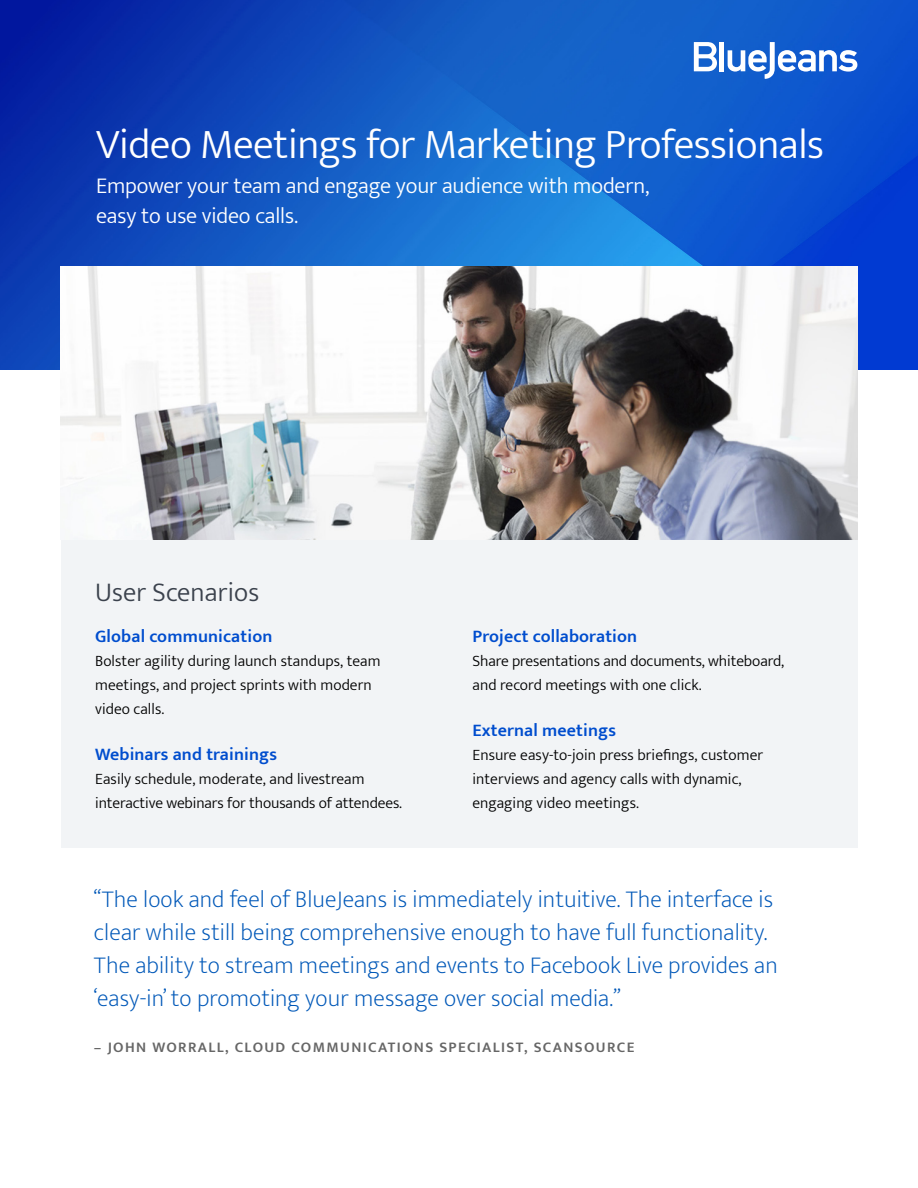
<style>
.page{position:relative;width:918px;height:1188px;background:#fff}
.page>*{position:absolute;margin:0;border:0;box-sizing:border-box;transform-origin:0 0}
.title{font:300 42px "Mukta";letter-spacing:-.01em;color:#fff}
.H1-box_header{font:300 27px "Mukta";letter-spacing:.005em;color:#3b424d}
.quote{font:200 24px/33px "Mukta";letter-spacing:.005em;color:#0058b8}
.intro_copy{font:300 22.5px/30px "Mukta";letter-spacing:-.005em;color:#fff}
.H1{font:600 18px "Mukta";letter-spacing:.005em;color:#004dce}
.body_text{font:300 15.75px/24px "Mukta";letter-spacing:.005em;color:#000}
.quote_name___title{font:600 15px "Mukta";letter-spacing:.09em;color:#666}
</style>
<div class="page">
<img style="left:0;top:0;width:918px;height:369px">
<svg style="left:694px;top:42px;width:23px;height:29px"></svg>
<hr style="left:720px;top:42px;width:4px;height:29px;background:#fff">
<svg style="left:728px;top:42px;width:129px;height:37px"></svg>
<img style="left:60px;top:267px;width:798px;height:273px">
<div style="left:61px;top:540px;width:796px;height:307px;background:#f2f4f6"></div>
<p class="title" style="left:96px;top:119px;width:729px">Video Meetings for Marketing Professionals</p>
<p class="intro_copy" style="left:96px;top:170px;width:555px">Empower your team and engage your audience with modern, easy to use video calls.</p>
<p class="H1-box_header" style="left:95px;top:575px;width:166px">User Scenarios</p>
<p class="H1" style="left:95px;top:625px;width:179px">Global communication</p>
<p class="body_text" style="left:95px;top:648px;width:287px">Bolster agility during launch standups, team meetings, and project sprints with modern video calls.</p>
<p class="H1" style="left:95px;top:744px;width:183px">Webinars and trainings</p>
<p class="body_text" style="left:95px;top:767px;width:308px">Easily schedule, moderate, and livestream interactive webinars for thousands of attendees.</p>
<p class="H1" style="left:472px;top:625px;width:166px">Project collaboration</p>
<p class="body_text" style="left:472px;top:648px;width:313px">Share presentations and documents, whiteboard, and record meetings with one click.</p>
<p class="H1" style="left:472px;top:720px;width:145px">External meetings</p>
<p class="body_text" style="left:472px;top:743px;width:292px">Ensure easy-to-join press briefings, customer interviews and agency calls with dynamic, engaging video meetings.</p>
<p class="quote" style="left:94px;top:883px;width:685px">“The look and feel of BlueJeans is immediately intuitive. The interface is clear while still being comprehensive enough to have full functionality.<br>The ability to stream meetings and events to Facebook Live provides an ‘easy-in’ to promoting your message over social media.”</p>
<p class="quote_name___title" style="left:94px;top:1038px;width:542px">– JOHN WORRALL, CLOUD COMMUNICATIONS SPECIALIST, SCANSOURCE</p>
</div>
